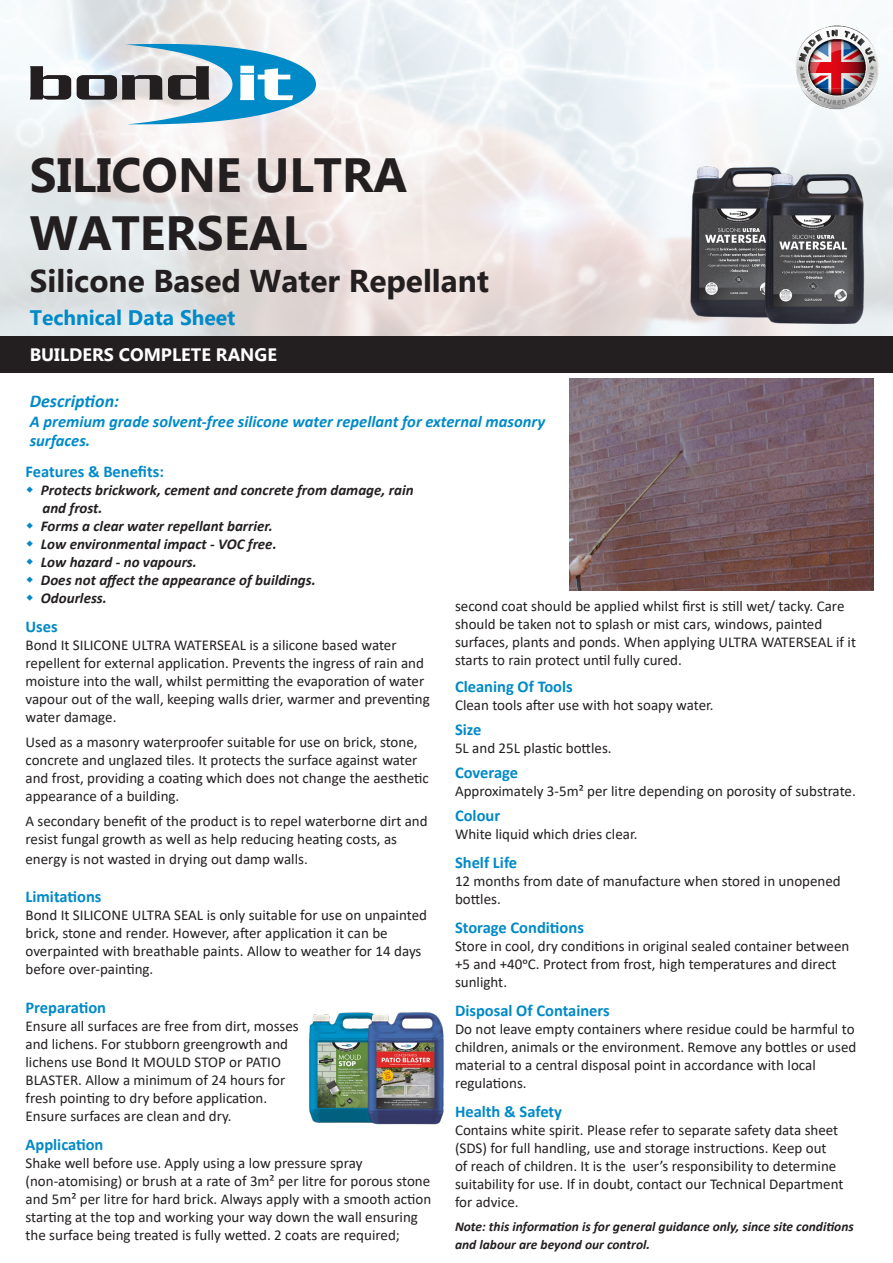
<style>
.page{position:relative;width:893px;height:1263px;background:#fff}
.page>*{position:absolute;margin:0;border:0;box-sizing:border-box;transform-origin:0 0}
.t1{font:700 48px "Myanmar Text";color:#231f20}
.t2{font:700 31.5px "Myanmar Text";color:#231f20}
.t3{font:700 21px "Myanmar Text";color:#008ac7}
.t4{font:700 18px "Myanmar Text";color:#fff}
.t5{font:italic 700 18px "Calibri";color:#008ac7}
.t6{font:700 16.5px "Calibri";color:#008ac7}
.t7{font:italic 700 16.5px "Calibri";color:#008ac7}
.t8{font:15px/18px "Calibri";color:#231f20}
.t9{font:italic 700 15px "Calibri";color:#231f20}
.t10{font:italic 700 13.5px/18px "Calibri";color:#231f20}
</style>
<div class="page">
<div style="left:0;top:336px;width:893px;height:37px;background:#231f20"></div>
<svg style="left:30px;top:66px;width:41px;height:34px"></svg>
<svg style="left:77px;top:40px;width:241px;height:86px"></svg>
<img style="left:795px;top:25px;width:84px;height:63px">
<img style="left:801px;top:88px;width:73px;height:22px">
<img style="left:309px;top:1013px;width:31px;height:110px">
<img style="left:340px;top:1012px;width:104px;height:113px">
<img style="left:656px;top:148px;width:56px;height:188px">
<img style="left:712px;top:146px;width:181px;height:190px">
<img style="left:570px;top:378px;width:304px;height:212px">
<p class="t1" style="left:30px;top:148px;width:379px">SILICONE ULTRA</p>
<p class="t1" style="left:30px;top:205px;width:279px">WATERSEAL</p>
<p class="t2" style="left:30px;top:263px;width:461px">Silicone Based Water Repellant</p>
<p class="t3" style="left:30px;top:305px;width:207px">Technical Data Sheet</p>
<p class="t4" style="left:30px;top:345px;width:249px">BUILDERS COMPLETE RANGE</p>
<p class="t5" style="left:30px;top:388px;width:91px">Description:</p>
<p class="t7" style="left:30px;top:409px;width:517px">A premium grade solvent‐free silicone water repellant for external masonry</p>
<p class="t7" style="left:30px;top:429px;width:62px">surfaces.</p>
<p class="t6" style="left:26px;top:460px;width:140px">Features &amp; Benefits:</p>
<p class="t9" style="left:41px;top:479px;width:374px">Protects brickwork, cement and concrete from damage, rain</p>
<p class="t9" style="left:42px;top:497px;width:62px">and frost.</p>
<p class="t9" style="left:41px;top:515px;width:233px">Forms a clear water repellant barrier.</p>
<p class="t9" style="left:41px;top:533px;width:237px">Low environmental impact ‐ VOC free.</p>
<p class="t9" style="left:41px;top:551px;width:157px">Low hazard ‐ no vapours.</p>
<p class="t9" style="left:41px;top:569px;width:276px">Does not affect the appearance of buildings.</p>
<p class="t9" style="left:41px;top:587px;width:67px">Odourless.</p>
<p class="t6" style="left:26px;top:615px;width:34px">Uses</p>
<p class="t8" style="left:26px;top:635px;width:373px">Bond It SILICONE ULTRA WATERSEAL is a silicone based water</p>
<p class="t8" style="left:26px;top:653px;width:400px">repellent for external application. Prevents the ingress of rain and</p>
<p class="t8" style="left:26px;top:671px;width:400px">moisture into the wall, whilst permitting the evaporation of water</p>
<p class="t8" style="left:26px;top:689px;width:406px">vapour out of the wall, keeping walls drier, warmer and preventing</p>
<p class="t8" style="left:26px;top:707px;width:92px">water damage.</p>
<p class="t8" style="left:26px;top:733px;width:394px">Used as a masonry waterproofer suitable for use on brick, stone,</p>
<p class="t8" style="left:26px;top:751px;width:393px">concrete and unglazed tiles. It protects the surface against water</p>
<p class="t8" style="left:26px;top:769px;width:405px">and frost, providing a coating which does not change the aesthetic</p>
<p class="t8" style="left:26px;top:787px;width:155px">appearance of a building.</p>
<p class="t8" style="left:26px;top:812px;width:404px">A secondary benefit of the product is to repel waterborne dirt and</p>
<p class="t8" style="left:26px;top:830px;width:373px">resist fungal growth as well as help reducing heating costs, as</p>
<p class="t8" style="left:26px;top:850px;width:284px">energy is not wasted in drying out damp walls.</p>
<p class="t6" style="left:26px;top:885px;width:78px">Limitations</p>
<p class="t8" style="left:26px;top:905px;width:403px">Bond It SILICONE ULTRA SEAL is only suitable for use on unpainted</p>
<p class="t8" style="left:26px;top:923px;width:364px">brick, stone and render. However, after application it can be</p>
<p class="t8" style="left:26px;top:941px;width:397px">overpainted with breathable paints. Allow to weather for 14 days</p>
<p class="t8" style="left:26px;top:959px;width:129px">before over-painting.</p>
<p class="t6" style="left:26px;top:996px;width:82px">Preparation</p>
<p class="t8" style="left:26px;top:1017px;width:275px">Ensure all surfaces are free from dirt, mosses</p>
<p class="t8" style="left:26px;top:1035px;width:264px">and lichens. For stubborn greengrowth and</p>
<p class="t8" style="left:26px;top:1053px;width:257px">lichens use Bond It MOULD STOP or PATIO</p>
<p class="t8" style="left:26px;top:1071px;width:261px">BLASTER. Allow a minimum of 24 hours for</p>
<p class="t8" style="left:26px;top:1089px;width:243px">fresh pointing to dry before application.</p>
<p class="t8" style="left:26px;top:1107px;width:208px">Ensure surfaces are clean and dry.</p>
<p class="t6" style="left:26px;top:1133px;width:80px">Application</p>
<p class="t8" style="left:26px;top:1154px;width:407px">Shake well before use. Apply using a low pressure spray (non-atomising) or brush at a rate of 3m² per litre for porous stone and 5m² per litre for hard brick. Always apply with a smooth action</p>
<p class="t8" style="left:26px;top:1208px;width:394px">starting at the top and working your way down the wall ensuring</p>
<p class="t8" style="left:26px;top:1226px;width:376px">the surface being treated is fully wetted. 2 coats are required;</p>
<p class="t8" style="left:455px;top:596px;width:391px">second coat should be applied whilst first is still wet/ tacky. Care</p>
<p class="t8" style="left:455px;top:614px;width:369px">should be taken not to splash or mist cars, windows, painted</p>
<p class="t8" style="left:455px;top:632px;width:403px">surfaces, plants and ponds. When applying ULTRA WATERSEAL if it</p>
<p class="t8" style="left:455px;top:650px;width:228px">starts to rain protect until fully cured.</p>
<p class="t6" style="left:455px;top:675px;width:119px">Cleaning Of Tools</p>
<p class="t8" style="left:455px;top:695px;width:260px">Clean tools after use with hot soapy water.</p>
<p class="t6" style="left:455px;top:718px;width:28px">Size</p>
<p class="t8" style="left:455px;top:739px;width:158px">5L and 25L plastic bottles.</p>
<p class="t6" style="left:455px;top:761px;width:65px">Coverage</p>
<p class="t8" style="left:455px;top:782px;width:402px">Approximately 3-5m² per litre depending on porosity of substrate.</p>
<p class="t6" style="left:455px;top:804px;width:47px">Colour</p>
<p class="t8" style="left:455px;top:825px;width:184px">White liquid which dries clear.</p>
<p class="t6" style="left:455px;top:851px;width:64px">Shelf Life</p>
<p class="t8" style="left:455px;top:872px;width:387px">12 months from date of manufacture when stored in unopened bottles.</p>
<p class="t6" style="left:455px;top:916px;width:130px">Storage Conditions</p>
<p class="t8" style="left:455px;top:937px;width:396px">Store in cool, dry conditions in original sealed container between +5 and +40oC. Protect from frost, high temperatures and direct sunlight.</p>
<p class="t6" style="left:455px;top:999px;width:156px">Disposal Of Containers</p>
<p class="t8" style="left:455px;top:1019px;width:403px;text-align:justify">Do not leave empty containers where residue could be harmful to children, animals or the environment. Remove any bottles or used material to a central disposal point in accordance with local</p>
<p class="t8" style="left:455px;top:1073px;width:73px">regulations.</p>
<p class="t6" style="left:455px;top:1099px;width:109px">Health &amp; Safety</p>
<p class="t8" style="left:455px;top:1120px;width:390px">Contains white spirit. Please refer to separate safety data sheet (SDS) for full handling, use and storage instructions. Keep out<br>of reach of children. It is the user’s responsibility to determine suitability for use. If in doubt, contact our Technical Department for advice.</p>
<p class="t10" style="left:455px;top:1217px;width:400px">Note: this information is for general guidance only, since site conditions and labour are beyond our control.</p>
</div>
